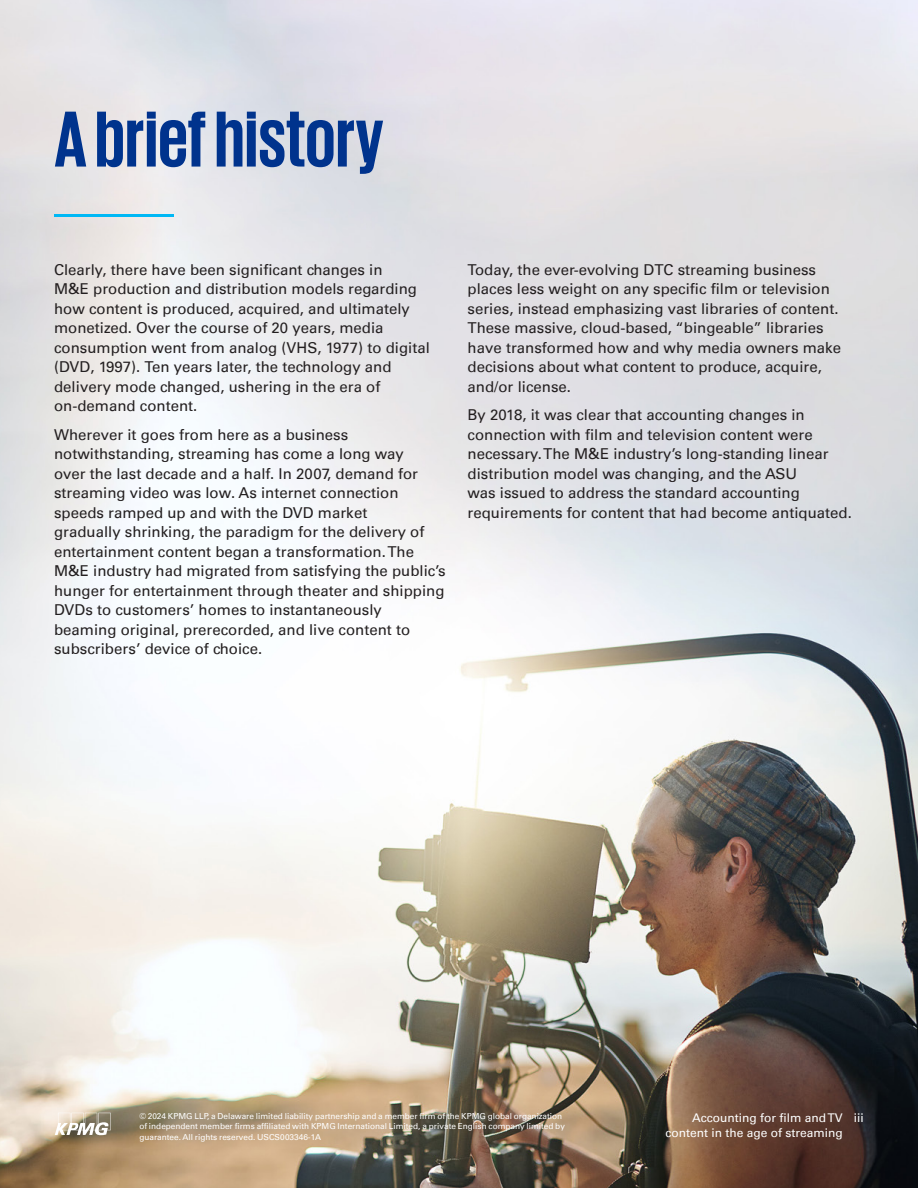
<style>
.page{position:relative;width:918px;height:1188px;background:#fff}
.page>*{position:absolute;margin:0;border:0;box-sizing:border-box;transform-origin:0 0}
.t1{font:700 81px "KPMG";color:#00338d}
.t2{font:15px/19.5px "Univers 55 Roman";color:#231f20}
.t3{font:12px/15px "Univers 55 Roman";color:#fff;text-align:right}
.t4{font:8.25px/10.5px "Univers 55 Roman";color:#fff}
</style>
<div class="page">
<img style="left:0;top:0;width:918px;height:1188px">
<hr style="left:54px;top:214px;width:119px;height:2px;background:#00b8f5">
<svg style="left:55px;top:1113px;width:56px;height:22px"></svg>
<h1 class="t1" style="left:54px;top:98px;width:331px">A brief history</h1>
<p class="t2" style="left:54px;top:260px;width:377px">Clearly, there have been significant changes in<br>M&amp;E production and distribution models regarding how content is produced, acquired, and ultimately monetized. Over the course of 20 years, media consumption went from analog (VHS, 1977) to digital (DVD, 1997). Ten years later, the technology and delivery mode changed, ushering in the era of on-demand content.</p>
<p class="t2" style="left:54px;top:425px;width:393px">Wherever it goes from here as a business notwithstanding, streaming has come a long way<br>over the last decade and a half. In 2007, demand for streaming video was low. As internet connection speeds ramped up and with the DVD market<br>gradually shrinking, the paradigm for the delivery of entertainment content began a transformation. The M&amp;E industry had migrated from satisfying the public’s hunger for entertainment through theater and shipping DVDs to customers’ homes to instantaneously beaming original, prerecorded, and live content to subscribers’ device of choice.</p>
<p class="t2" style="left:468px;top:260px;width:375px">Today, the ever-evolving DTC streaming business places less weight on any specific film or television series, instead emphasizing vast libraries of content.<br>These massive, cloud-based, “bingeable” libraries have transformed how and why media owners make decisions about what content to produce, acquire, and/or license.</p>
<p class="t2" style="left:468px;top:405px;width:386px">By 2018, it was clear that accounting changes in connection with film and television content were necessary. The M&amp;E industry’s long-standing linear distribution model was changing, and the ASU<br>was issued to address the standard accounting requirements for content that had become antiquated.</p>
<p class="t4" style="left:139px;top:1111px;width:427px">© 2024 KPMG LLP, a Delaware limited liability partnership and a member firm of the KPMG global organization of independent member firms affiliated with KPMG International Limited, a private English company limited by guarantee. All rights reserved. USCS003346-1A</p>
<p class="t3" style="left:854px;top:1110px;width:12px">iii</p>
<p class="t3" style="left:665px;top:1110px;width:179px">Accounting for film and TV content in the age of streaming</p>
</div>
